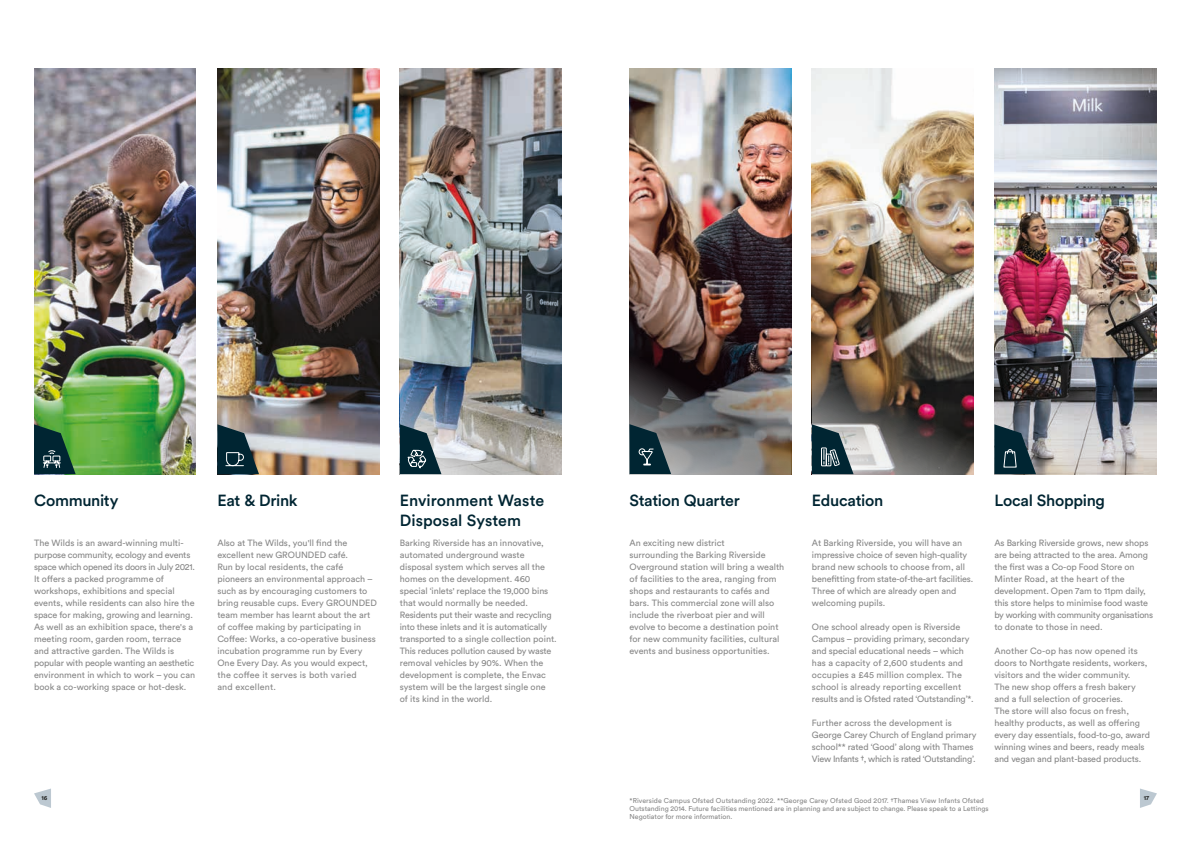
<style>
.page{position:relative;width:1191px;height:842px;background:#fff}
.page>*{position:absolute;margin:0;border:0;box-sizing:border-box;transform-origin:0 0}
.t1{font:500 16px "Circular Std";letter-spacing:-.015em;color:#002532}
.t2{font:500 16px/20px "Circular Std";letter-spacing:.005em;color:#002532}
.t3{font:9px/12px "Circular Std";color:#878787}
.t4{font:7px/8px "Circular Std";color:#878787}
.t5{font:700 6px "Circular Std";color:#1d1d1b}
</style>
<div class="page">
<img style="left:994px;top:69px;width:162px;height:405px">
<img style="left:217px;top:69px;width:162px;height:405px">
<svg style="left:217px;top:424px;width:42px;height:50px;background:#3a5057"></svg>
<img style="left:34px;top:69px;width:162px;height:405px">
<svg style="left:34px;top:424px;width:42px;height:50px;background:#25553e"></svg>
<svg style="left:994px;top:424px;width:42px;height:50px;background:#2e4954"></svg>
<img style="left:400px;top:69px;width:161px;height:242px">
<img style="left:400px;top:311px;width:161px;height:163px">
<img style="left:812px;top:69px;width:161px;height:242px">
<img style="left:812px;top:311px;width:161px;height:163px">
<svg style="left:812px;top:424px;width:41px;height:50px;background:#486069"></svg>
<img style="left:629px;top:69px;width:162px;height:242px">
<img style="left:629px;top:311px;width:162px;height:163px">
<svg style="left:629px;top:424px;width:42px;height:50px;background:#2f4851"></svg>
<svg style="left:400px;top:424px;width:41px;height:50px;background:#445e67"></svg>
<svg style="left:1140px;top:788px;width:17px;height:20px"></svg>
<svg style="left:34px;top:788px;width:17px;height:20px"></svg>
<h1 class="t1" style="left:34px;top:491px;width:86px">Community</h1>
<h1 class="t1" style="left:217px;top:491px;width:82px">Eat &amp; Drink</h1>
<h1 class="t1" style="left:994px;top:491px;width:112px">Local Shopping</h1>
<p class="t3" style="left:34px;top:537px;width:163px">The Wilds is an award-winning multi&shy;purpose community, ecology and events space which opened its doors in July 2021.<br>It offers a packed programme of workshops, exhibitions and special events, while residents can also hire the space for making, growing and learning.<br>As well as an exhibition space, there's a meeting room, garden room, terrace and attractive garden. The Wilds is popular with people wanting an aesthetic environment in which to work – you can book a co-working space or hot-desk.</p>
<p class="t3" style="left:217px;top:537px;width:161px">Also at The Wilds, you'll find the excellent new GROUNDED café.<br>Run by local residents, the café pioneers an environmental approach – such as by encouraging customers to bring reusable cups. Every GROUNDED team member has learnt about the art of coffee making by participating in Coffee: Works, a co-operative business incubation programme run by Every One Every Day. As you would expect, the coffee it serves is both varied<br>and excellent.</p>
<p class="t3" style="left:994px;top:537px;width:160px">As Barking Riverside grows, new shops are being attracted to the area. Among the first was a Co-op Food Store on Minter Road, at the heart of the development. Open 7am to 11pm daily, this store helps to minimise food waste by working with community organisations to donate to those in need.</p>
<h1 class="t2" style="left:400px;top:490px;width:146px">Environment Waste<br>Disposal System</h1>
<p class="t3" style="left:400px;top:537px;width:158px">Barking Riverside has an innovative, automated underground waste disposal system which serves all the homes on the development. 460 special ‘inlets' replace the 19,000 bins that would normally be needed.<br>Residents put their waste and recycling into these inlets and it is automatically transported to a single collection point.<br>This reduces pollution caused by waste removal vehicles by 90%. When the development is complete, the Envac system will be the largest single one<br>of its kind in the world.</p>
<h1 class="t1" style="left:629px;top:491px;width:112px">Station Quarter</h1>
<p class="t3" style="left:629px;top:537px;width:156px">An exciting new district<br>surrounding the Barking Riverside Overground station will bring a wealth of facilities to the area, ranging from shops and restaurants to cafés and bars. This commercial zone will also include the riverboat pier and will evolve to become a destination point for new community facilities, cultural events and business opportunities.</p>
<h1 class="t1" style="left:812px;top:491px;width:73px">Education</h1>
<p class="t3" style="left:812px;top:537px;width:163px">At Barking Riverside, you will have an impressive choice of seven high-quality brand new schools to choose from, all benefitting from state-of-the-art facilities.<br>Three of which are already open and welcoming pupils.</p>
<p class="t3" style="left:812px;top:621px;width:163px">One school already open is Riverside Campus – providing primary, secondary and special educational needs – which has a capacity of 2,600 students and occupies a £45 million complex. The school is already reporting excellent results and is Ofsted rated ‘Outstanding’*.</p>
<p class="t3" style="left:812px;top:717px;width:166px">Further across the development is George Carey Church of England primary school** rated ‘Good’ along with Thames View Infants †, which is rated ‘Outstanding’.</p>
<p class="t3" style="left:994px;top:645px;width:157px">Another Co-op has now opened its doors to Northgate residents, workers, visitors and the wider community.<br>The new shop offers a fresh bakery and a full selection of groceries.<br>The store will also focus on fresh, healthy products, as well as offering every day essentials, food-to-go, award winning wines and beers, ready meals and vegan and plant-based products.</p>
<p class="t5" style="left:41px;top:794px;width:7px">16</p>
<p class="t5" style="left:1143px;top:794px;width:7px">17</p>
<p class="t4" style="left:629px;top:796px;width:360px">*Riverside Campus Ofsted Outstanding 2022. **George Carey Ofsted Good 2017. †Thames View Infants Ofsted<br>Outstanding 2014. Future facilities mentioned are in planning and are subject to change. Please speak to a Lettings<br>Negotiator for more information.</p>
</div>
